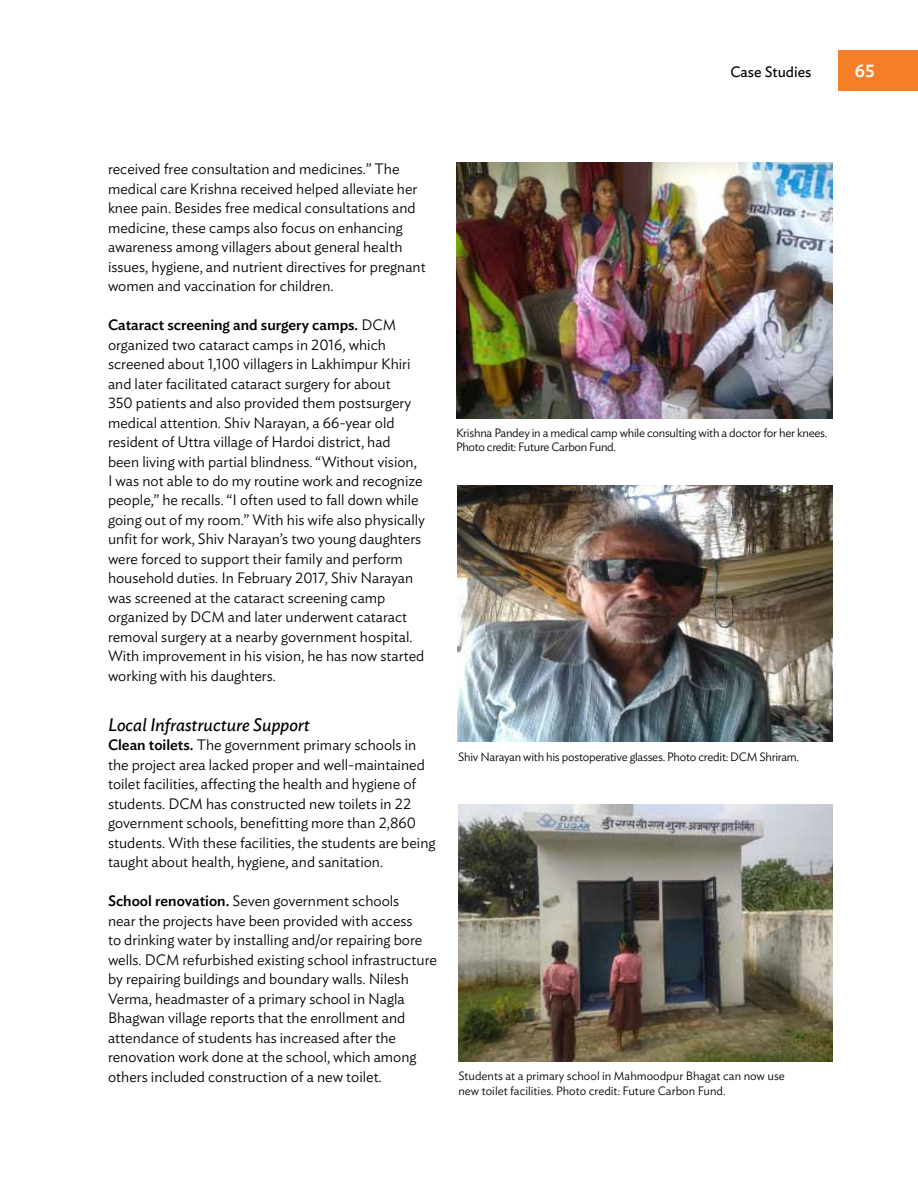
<style>
.page{position:relative;width:918px;height:1188px;background:#fff}
.page>*{position:absolute;margin:0;border:0;box-sizing:border-box;transform-origin:0 0}
.t1{font:italic 18px "Ideal Sans";color:#000}
.t2{font:500 18px "Ideal Sans";color:#fff}
.t3{font:300 15px/19.5px "Ideal Sans";color:#000}
.t4{font:15px "Ideal Sans";color:#000}
.t5{font:300 12px/14.4px "Ideal Sans";letter-spacing:-.02em;color:#000}
.t6{font:300 12px/14.4px "Ideal Sans";color:#000}
.s1{font-weight:500}
</style>
<div class="page">
<div style="left:838px;top:51px;width:80px;height:40px;background:#f57e29"></div>
<img style="left:456px;top:162px;width:377px;height:256px">
<img style="left:457px;top:486px;width:376px;height:256px">
<img style="left:458px;top:804px;width:375px;height:258px">
<p class="t4" style="left:730px;top:61px;width:83px">Case Studies</p>
<p class="t2" style="left:855px;top:57px;width:21px">65</p>
<p class="t3" style="left:108px;top:158px;width:319px">received free consultation and medicines.” The medical care Krishna received helped alleviate her knee pain. Besides free medical consultations and medicine, these camps also focus on enhancing awareness among villagers about general health issues, hygiene, and nutrient directives for pregnant women and vaccination for children.</p>
<p class="t3" style="left:108px;top:314px;width:319px"><span class="s1">Cataract screening and surgery camps.</span> DCM organized two cataract camps in 2016, which screened about 1,100 villagers in Lakhimpur Khiri and later facilitated cataract surgery for about<br>350 patients and also provided them postsurgery medical attention. Shiv Narayan, a 66-year old resident of Uttra village of Hardoi district, had been living with partial blindness. “Without vision,<br>I was not able to do my routine work and recognize people,” he recalls. “I often used to fall down while going out of my room.” With his wife also physically unfit for work, Shiv Narayan’s two young daughters were forced to support their family and perform household duties. In February 2017, Shiv Narayan was screened at the cataract screening camp organized by DCM and later underwent cataract removal surgery at a nearby government hospital.<br>With improvement in his vision, he has now started working with his daughters.</p>
<p class="t1" style="left:108px;top:711px;width:204px">Local Infrastructure Support</p>
<p class="t3" style="left:108px;top:734px;width:329px"><span class="s1">Clean toilets.</span> The government primary schools in the project area lacked proper and well-maintained toilet facilities, affecting the health and hygiene of students. DCM has constructed new toilets in 22 government schools, benefitting more than 2,860 students. With these facilities, the students are being taught about health, hygiene, and sanitation.</p>
<p class="t3" style="left:108px;top:890px;width:330px"><span class="s1">School renovation.</span> Seven government schools<br>near the projects have been provided with access<br>to drinking water by installing and/or repairing bore wells. DCM refurbished existing school infrastructure by repairing buildings and boundary walls. Nilesh Verma, headmaster of a primary school in Nagla Bhagwan village reports that the enrollment and attendance of students has increased after the renovation work done at the school, which among others included construction of a new toilet.</p>
<p class="t5" style="left:456px;top:424px;width:373px">Krishna Pandey in a medical camp while consulting with a doctor for her knees.<br>Photo credit: Future Carbon Fund.</p>
<p class="t5" style="left:458px;top:749px;width:342px">Shiv Narayan with his postoperative glasses. Photo credit: DCM Shriram.</p>
<p class="t6" style="left:458px;top:1068px;width:328px">Students at a primary school in Mahmoodpur Bhagat can now use new toilet facilities. Photo credit: Future Carbon Fund.</p>
</div>
